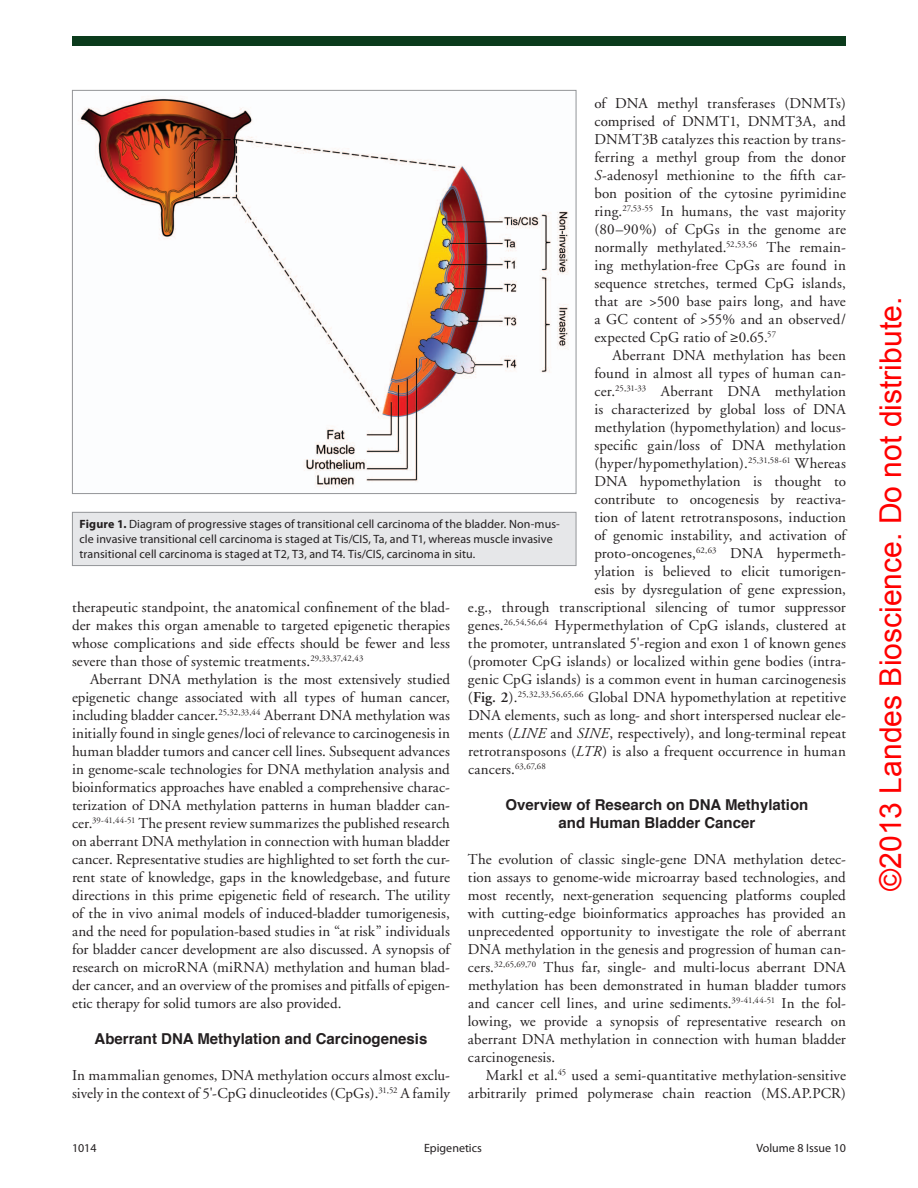
<style>
.page{position:relative;width:918px;height:1188px;background:#fff}
.page>*{position:absolute;margin:0;border:0;box-sizing:border-box;transform-origin:0 0}
.t1{font:30.15px "Arial";color:#f00}
.t2{font:15px/18px "Adobe Garamond";letter-spacing:.01em;color:#231f20;text-align:justify}
.t3{font:700 15px/18px "Helvetica";color:#231f20;text-align:center}
.t4{font:12px/15px "Myriad Pro";letter-spacing:.005em;color:#231f20}
.s1{font-style:italic}
.s2{font-family:"Myriad Pro"}
.s3{font-weight:600}
.s4{font-weight:700}
</style>
<div class="page">
<div style="left:72px;top:36px;width:774px;height:10px;background:#0b3b1c"></div>
<img style="left:78px;top:98px;width:491px;height:390px">
<div style="left:72px;top:512px;width:504px;height:54px;background:#e6e7e9"></div>
<div style="left:72px;top:512px;width:504px;height:54px;border:1px solid #939598"></div>
<p class="t2" style="left:594px;top:95px;width:253px">of DNA methyl transferases (DNMTs) comprised of DNMT1, DNMT3A, and DNMT3B catalyzes this reaction by trans&shy;ferring a methyl group from the donor <span class="s1">S</span>-adenosyl methionine to the fifth car&shy;bon position of the cytosine pyrimidine ring.<sup>27,53-55</sup> In humans, the vast majority (80–90%) of CpGs in the genome are normally methylated.<sup>52,53,56</sup> The remain&shy;ing methylation-free CpGs are found in sequence stretches, termed CpG islands, that are &gt;500 base pairs long, and have a GC content of &gt;55% and an observed/ expected CpG ratio of <span class="s2">≥</span>0.65.<sup>57</sup></p>
<p class="t2" style="left:612px;top:347px;width:235px">Aberrant DNA methylation has been</p>
<p class="t2" style="left:594px;top:365px;width:253px">found in almost all types of human can-</p>
<p class="t2" style="left:594px;top:383px;width:253px">cer.<sup>25,31-33</sup> Aberrant DNA methylation</p>
<p class="t2" style="left:594px;top:401px;width:253px">is characterized by global loss of DNA</p>
<p class="t2" style="left:594px;top:419px;width:253px">methylation (hypomethylation) and locus-</p>
<p class="t2" style="left:594px;top:437px;width:253px">specific gain/loss of DNA methylation</p>
<p class="t2" style="left:594px;top:455px;width:253px">(hyper/hypomethylation).<sup>25,31,58-61</sup> Whereas</p>
<p class="t2" style="left:594px;top:473px;width:253px">DNA hypomethylation is thought to</p>
<p class="t2" style="left:594px;top:491px;width:253px">contribute to oncogenesis by reactiva-</p>
<p class="t2" style="left:594px;top:509px;width:253px">tion of latent retrotransposons, induction</p>
<p class="t2" style="left:594px;top:527px;width:253px">of genomic instability, and activation of</p>
<p class="t2" style="left:594px;top:545px;width:253px">proto-oncogenes,<sup>62,63</sup> DNA hypermeth-</p>
<p class="t2" style="left:594px;top:563px;width:253px">ylation is believed to elicit tumorigen-</p>
<p class="t2" style="left:594px;top:581px;width:253px">esis by dysregulation of gene expression,</p>
<p class="t2" style="left:468px;top:599px;width:379px">e.g., through transcriptional silencing of tumor suppressor</p>
<p class="t2" style="left:468px;top:617px;width:379px">genes.<sup>26,54,56,64</sup> Hypermethylation of CpG islands, clustered at</p>
<p class="t2" style="left:468px;top:635px;width:379px">the promoter, untranslated 5'-region and exon 1 of known genes</p>
<p class="t2" style="left:468px;top:653px;width:379px">(promoter CpG islands) or localized within gene bodies (intra-</p>
<p class="t2" style="left:468px;top:671px;width:379px">genic CpG islands) is a common event in human carcinogenesis</p>
<p class="t2" style="left:468px;top:689px;width:379px">(<span class="s3">Fig. 2</span>).<sup>25,32,33,56,65,66</sup> Global DNA hypomethylation at repetitive</p>
<p class="t2" style="left:468px;top:707px;width:379px">DNA elements, such as long- and short interspersed nuclear ele-</p>
<p class="t2" style="left:468px;top:725px;width:379px">ments (<span class="s1">LINE</span> and <span class="s1">SINE</span>, respectively), and long-terminal repeat</p>
<p class="t2" style="left:468px;top:743px;width:379px">retrotransposons (<span class="s1">LTR</span>) is also a frequent occurrence in human</p>
<p class="t2" style="left:468px;top:761px;width:79px">cancers.<sup>63,67,68</sup></p>
<p class="t3" style="left:506px;top:796px;width:304px">Overview of Research on DNA Methylation and Human Bladder Cancer</p>
<p class="t2" style="left:468px;top:851px;width:379px">The evolution of classic single-gene DNA methylation detec&shy;tion assays to genome-wide microarray based technologies, and most recently, next-generation sequencing platforms coupled with cutting-edge bioinformatics approaches has provided an unprecedented opportunity to investigate the role of aberrant DNA methylation in the genesis and progression of human can&shy;cers.<sup>32,65,69,70</sup> Thus far, single- and multi-locus aberrant DNA methylation has been demonstrated in human bladder tumors and cancer cell lines, and urine sediments.<sup>39-41,44-51</sup> In the fol&shy;lowing, we provide a synopsis of representative research on aberrant DNA methylation in connection with human bladder carcinogenesis.</p>
<p class="t2" style="left:468px;top:1067px;width:379px;text-align:right">Markl et al.<sup>45</sup> used a semi-quantitative methylation-sensitive arbitrarily primed polymerase chain reaction (MS.AP.PCR)</p>
<p class="t4" style="left:80px;top:517px;width:482px"><span class="s4">Figure 1.</span> Diagram of progressive stages of transitional cell carcinoma of the bladder. Non-mus&shy;cle invasive transitional cell carcinoma is staged at Tis/CIS, Ta, and T1, whereas muscle invasive transitional cell carcinoma is staged at T2, T3, and T4. Tis/CIS, carcinoma in situ.</p>
<p class="t2" style="left:72px;top:599px;width:379px">therapeutic standpoint, the anatomical confinement of the blad&shy;der makes this organ amenable to targeted epigenetic therapies whose complications and side effects should be fewer and less severe than those of systemic treatments.<sup>29,33,37,42,43</sup></p>
<p class="t2" style="left:72px;top:671px;width:379px;text-indent:18px">Aberrant DNA methylation is the most extensively studied epigenetic change associated with all types of human cancer, including bladder cancer.<sup>25,32,33,44</sup> Aberrant DNA methylation was initially found in single genes/loci of relevance to carcinogenesis in human bladder tumors and cancer cell lines. Subsequent advances in genome-scale technologies for DNA methylation analysis and bioinformatics approaches have enabled a comprehensive charac&shy;terization of DNA methylation patterns in human bladder can&shy;cer.<sup>39-41,44-51</sup> The present review summarizes the published research on aberrant DNA methylation in connection with human bladder cancer. Representative studies are highlighted to set forth the cur&shy;rent state of knowledge, gaps in the knowledgebase, and future directions in this prime epigenetic field of research. The utility of the in vivo animal models of induced-bladder tumorigenesis, and the need for population-based studies in “at risk” individuals for bladder cancer development are also discussed. A synopsis of research on microRNA (miRNA) methylation and human blad&shy;der cancer, and an overview of the promises and pitfalls of epigen&shy;etic therapy for solid tumors are also provided.</p>
<p class="t3" style="left:95px;top:1030px;width:334px">Aberrant DNA Methylation and Carcinogenesis</p>
<p class="t2" style="left:72px;top:1067px;width:379px">In mammalian genomes, DNA methylation occurs almost exclu&shy;sively in the context of 5'-CpG dinucleotides (CpGs).<sup>31,52</sup> A family</p>
<p class="t4" style="left:72px;top:1140px;width:26px">1014</p>
<p class="t4" style="left:424px;top:1140px;width:59px">Epigenetics</p>
<p class="t4" style="left:757px;top:1140px;width:91px">Volume 8 Issue 10</p>
<h1 class="t1" style="left:871px;top:891px;width:595px;rotate:-90deg">©2013 Landes Bioscience. Do not distribute.</h1>
</div>
